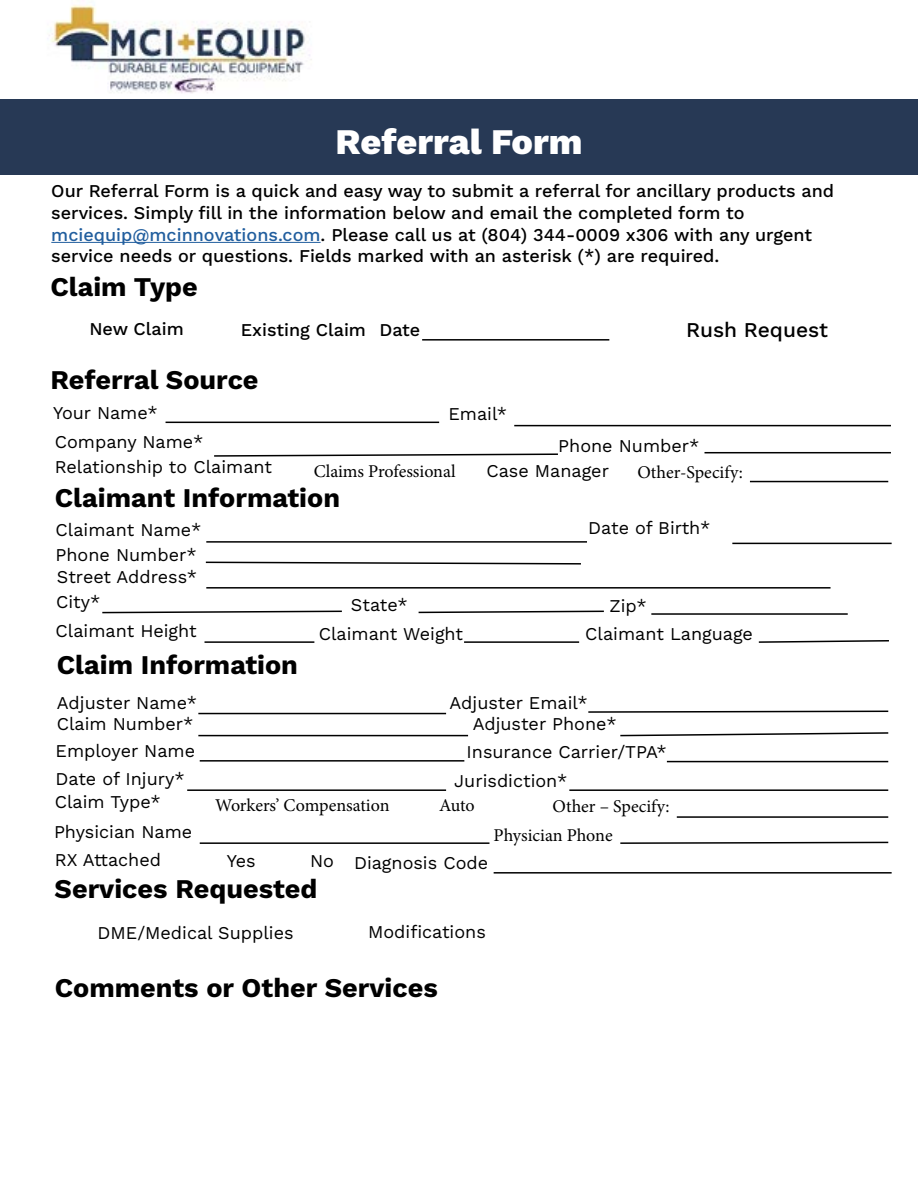
<style>
.page{position:relative;width:918px;height:1188px;background:#fff}
.page>*{position:absolute;margin:0;border:0;box-sizing:border-box;transform-origin:0 0}
.t1{font:800 36px "Work Sans";color:#fff}
.t2{font:700 27px "Work Sans";color:#000}
.t3{font:500 21px "Work Sans";color:#000}
.t4{font:18px/22.2px "Work Sans";color:#000}
.t5{font:500 18px/21.6px "Work Sans";color:#000}
.t6{font:18px "Minion Pro";color:#000}
.s1{color:#215e9e}
</style>
<div class="page">
<img style="left:49px;top:5px;width:263px;height:89px">
<div style="left:0;top:99px;width:918px;height:76px;background:#273955"></div>
<hr style="left:51px;top:242px;width:270px;height:1px;background:#215e9e">
<hr style="left:422px;top:339px;width:187px;height:2px;background:#000">
<hr style="left:166px;top:422px;width:273px;height:1px;background:#000">
<hr style="left:514px;top:425px;width:377px;height:1px;background:#000">
<svg style="left:214px;top:453px;width:344px;height:4px"></svg>
<hr style="left:705px;top:452px;width:186px;height:1px;background:#000">
<hr style="left:750px;top:481px;width:138px;height:1px;background:#000">
<hr style="left:206px;top:541px;width:381px;height:2px;background:#000">
<hr style="left:732px;top:543px;width:160px;height:1px;background:#000">
<hr style="left:206px;top:587px;width:625px;height:2px;background:#000">
<svg style="left:205px;top:561px;width:376px;height:4px"></svg>
<svg style="left:102px;top:610px;width:240px;height:4px"></svg>
<svg style="left:418px;top:610px;width:186px;height:4px"></svg>
<hr style="left:651px;top:613px;width:197px;height:2px;background:#000">
<hr style="left:205px;top:641px;width:109px;height:2px;background:#000">
<hr style="left:464px;top:641px;width:115px;height:2px;background:#000">
<svg style="left:758px;top:640px;width:131px;height:3px"></svg>
<hr style="left:198px;top:713px;width:248px;height:1px;background:#000">
<svg style="left:588px;top:710px;width:301px;height:3px"></svg>
<hr style="left:198px;top:735px;width:270px;height:1px;background:#000">
<svg style="left:620px;top:732px;width:269px;height:5px"></svg>
<hr style="left:200px;top:760px;width:264px;height:2px;background:#000">
<hr style="left:667px;top:761px;width:221px;height:1px;background:#000">
<hr style="left:187px;top:789px;width:259px;height:2px;background:#000">
<hr style="left:569px;top:789px;width:319px;height:2px;background:#000">
<hr style="left:677px;top:816px;width:211px;height:2px;background:#000">
<hr style="left:200px;top:842px;width:289px;height:2px;background:#000">
<svg style="left:620px;top:841px;width:269px;height:3px"></svg>
<hr style="left:494px;top:872px;width:398px;height:2px;background:#000">
<h1 class="t1" style="left:336px;top:114px;width:248px">Referral Form</h1>
<p class="t5" style="left:51px;top:180px;width:784px">Our Referral Form is a quick and easy way to submit a referral for ancillary products and services. Simply fill in the information below and email the completed form to <span class="s1">mciequip@mcinnovations.com</span>. Please call us at (804) 344-0009 x306 with any urgent service needs or questions. Fields marked with an asterisk (*) are required.</p>
<h2 class="t2" style="left:50px;top:266px;width:149px">Claim Type</h2>
<p class="t5" style="left:89px;top:318px;width:96px">New Claim</p>
<p class="t5" style="left:241px;top:318px;width:181px">Existing Claim Date</p>
<p class="t3" style="left:686px;top:314px;width:144px">Rush Request</p>
<h2 class="t2" style="left:50px;top:359px;width:210px">Referral Source</h2>
<p class="t4" style="left:53px;top:401px;width:106px">Your Name*</p>
<p class="t4" style="left:448px;top:402px;width:60px">Email*</p>
<p class="t4" style="left:55px;top:430px;width:150px">Company Name*</p>
<p class="t4" style="left:558px;top:434px;width:143px">Phone Number*</p>
<p class="t4" style="left:55px;top:455px;width:219px">Relationship to Claimant</p>
<p class="t6" style="left:314px;top:459px;width:143px">Claims Professional</p>
<p class="t4" style="left:486px;top:459px;width:124px">Case Manager</p>
<p class="t6" style="left:637px;top:460px;width:107px">Other-Specify:</p>
<p class="t4" style="left:56px;top:518px;width:147px">Claimant Name*</p>
<p class="t4" style="left:588px;top:516px;width:124px">Date of Birth*</p>
<p class="t4" style="left:56px;top:543px;width:143px">Phone Number*<br>Street Address*</p>
<p class="t4" style="left:56px;top:590px;width:46px">City*</p>
<p class="t4" style="left:351px;top:593px;width:58px">State*</p>
<p class="t4" style="left:609px;top:594px;width:39px">Zip*</p>
<p class="t4" style="left:56px;top:619px;width:143px">Claimant Height</p>
<p class="t4" style="left:319px;top:622px;width:146px">Claimant Weight</p>
<p class="t4" style="left:585px;top:622px;width:169px">Claimant Language</p>
<h2 class="t2" style="left:55px;top:477px;width:287px">Claimant Information</h2>
<h2 class="t2" style="left:57px;top:645px;width:243px">Claim Information</h2>
<p class="t4" style="left:57px;top:691px;width:142px">Adjuster Name*</p>
<p class="t4" style="left:450px;top:691px;width:140px">Adjuster Email*</p>
<p class="t4" style="left:57px;top:712px;width:138px">Claim Number*</p>
<p class="t4" style="left:473px;top:712px;width:145px">Adjuster Phone*</p>
<p class="t4" style="left:56px;top:739px;width:141px">Employer Name</p>
<p class="t4" style="left:467px;top:740px;width:202px">Insurance Carrier/TPA*</p>
<p class="t4" style="left:56px;top:767px;width:131px">Date of Injury*</p>
<p class="t4" style="left:454px;top:769px;width:115px">Jurisdiction*</p>
<p class="t4" style="left:55px;top:790px;width:108px">Claim Type*</p>
<p class="t6" style="left:215px;top:793px;width:176px">Workers’ Compensation</p>
<p class="t6" style="left:439px;top:793px;width:37px">Auto</p>
<p class="t6" style="left:553px;top:794px;width:119px">Other – Specify:</p>
<p class="t4" style="left:54px;top:821px;width:140px">Physician Name</p>
<p class="t6" style="left:494px;top:823px;width:121px">Physician Phone</p>
<p class="t4" style="left:55px;top:848px;width:108px">RX Attached</p>
<p class="t4" style="left:227px;top:849px;width:30px">Yes</p>
<p class="t4" style="left:310px;top:851px;width:180px">No Diagnosis Code</p>
<h2 class="t2" style="left:55px;top:868px;width:264px">Services Requested</h2>
<p class="t4" style="left:98px;top:921px;width:197px">DME/Medical Supplies</p>
<p class="t4" style="left:368px;top:920px;width:119px">Modifications</p>
<h2 class="t2" style="left:55px;top:967px;width:384px">Comments or Other Services</h2>
</div>
